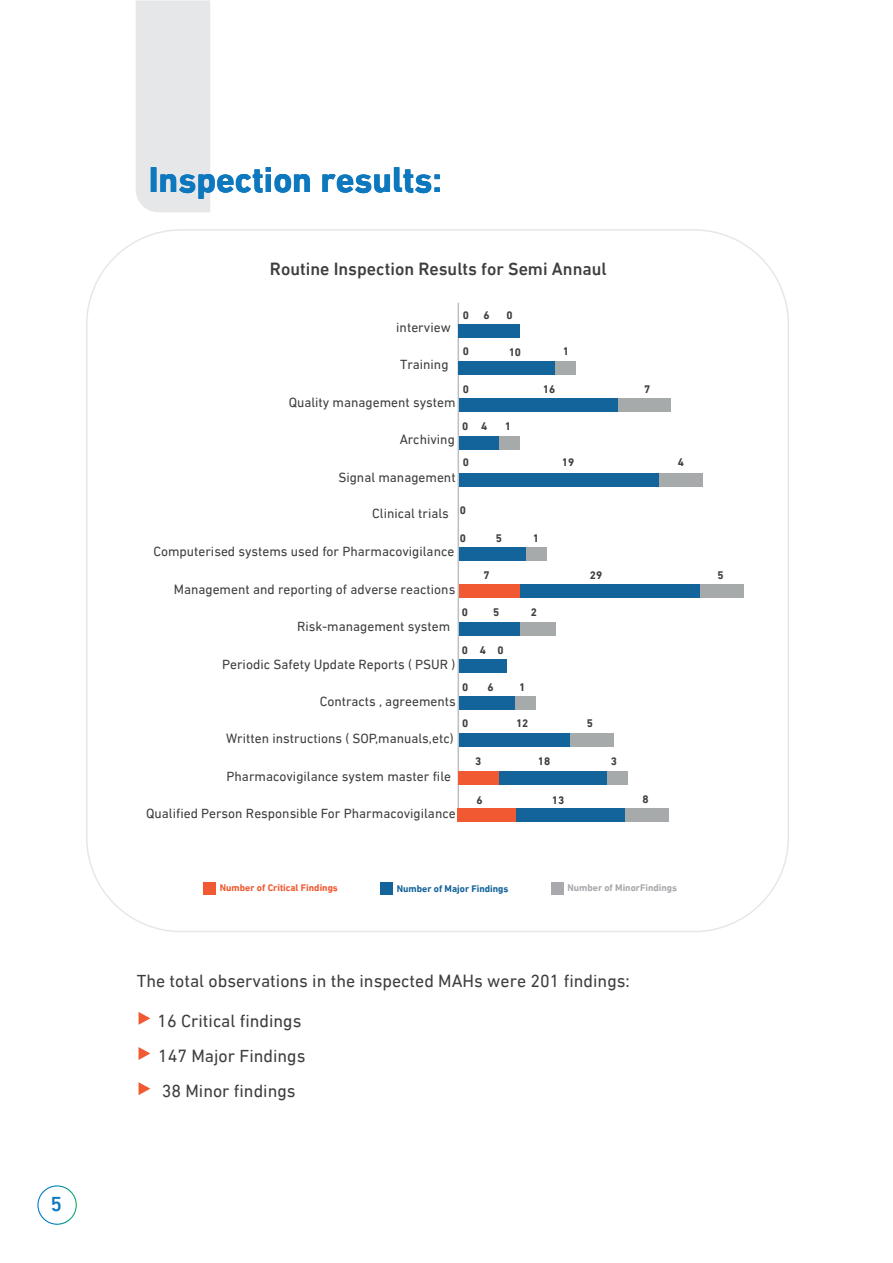
<style>
.page{position:relative;width:893px;height:1263px;background:#fff}
.page>*{position:absolute;margin:0;border:0;box-sizing:border-box;transform-origin:0 0}
.t1{font:700 36px "DIN Next LTW23";color:#0e78bf}
.t2{font:500 21px "DIN Next LTW23";color:#0e78bf}
.t3{font:18px/35.1px "DIN Next LTW23";color:#3e3e3f}
.t4{font:500 18px "DIN Next LTW23";color:#3e3e3f}
.t5{font:13.65px "DIN Next LTW23";color:#3e3e3f}
.t6{font:700 11.25px "DIN Next LTW23";color:#3e3e3f}
.t7{font:700 9.9px "DIN Next LTW23";color:#f05931}
.t8{font:700 9.9px "DIN Next LTW23";color:#13649a}
.t9{font:700 9.9px "DIN Next LTW23";color:#a8a9ad}
</style>
<div class="page">
<div style="left:136px;top:0;width:74px;height:212px;background:#e6e7e9"></div>
<div style="left:37px;top:1185px;width:40px;height:40px;border:1px solid #fff;border-radius:50%"></div>
<hr style="left:458px;top:303px;width:1px;height:518px;background:#939598">
<div style="left:458px;top:324px;width:62px;height:14px;background:#13649a"></div>
<div style="left:459px;top:436px;width:41px;height:13px;background:#13649a"></div>
<div style="left:459px;top:473px;width:200px;height:13px;background:#13649a"></div>
<div style="left:459px;top:547px;width:67px;height:14px;background:#13649a"></div>
<div style="left:520px;top:584px;width:184px;height:14px;background:#13649a"></div>
<div style="left:459px;top:622px;width:61px;height:13px;background:#13649a"></div>
<div style="left:459px;top:659px;width:48px;height:14px;background:#13649a"></div>
<div style="left:459px;top:696px;width:59px;height:14px;background:#13649a"></div>
<div style="left:459px;top:733px;width:112px;height:14px;background:#13649a"></div>
<div style="left:496px;top:771px;width:112px;height:13px;background:#13649a"></div>
<div style="left:515px;top:808px;width:112px;height:13px;background:#13649a"></div>
<div style="left:458px;top:361px;width:98px;height:14px;background:#13649a"></div>
<div style="left:556px;top:361px;width:20px;height:14px;background:#a7aaaa"></div>
<div style="left:659px;top:473px;width:44px;height:13px;background:#a7aaaa"></div>
<div style="left:700px;top:584px;width:43px;height:14px;background:#a7aaaa"></div>
<div style="left:625px;top:808px;width:44px;height:13px;background:#a7aaaa"></div>
<div style="left:570px;top:733px;width:44px;height:14px;background:#a7aaaa"></div>
<div style="left:500px;top:436px;width:20px;height:13px;background:#a7aaaa"></div>
<div style="left:526px;top:547px;width:20px;height:14px;background:#a7aaaa"></div>
<div style="left:607px;top:771px;width:20px;height:13px;background:#a7aaaa"></div>
<div style="left:516px;top:696px;width:20px;height:14px;background:#a7aaaa"></div>
<div style="left:520px;top:622px;width:36px;height:13px;background:#a7aaaa"></div>
<div style="left:459px;top:398px;width:158px;height:14px;background:#13649a"></div>
<div style="left:618px;top:398px;width:52px;height:14px;background:#a7aaaa"></div>
<div style="left:459px;top:584px;width:61px;height:14px;background:#f05931"></div>
<div style="left:458px;top:771px;width:40px;height:13px;background:#f05931"></div>
<div style="left:457px;top:808px;width:59px;height:13px;background:#f05931"></div>
<div style="left:203px;top:882px;width:13px;height:13px;background:#f05931"></div>
<div style="left:380px;top:882px;width:13px;height:13px;background:#13649a"></div>
<div style="left:551px;top:882px;width:12px;height:13px;background:#a8a9ad"></div>
<svg style="left:139px;top:1012px;width:11px;height:13px"></svg>
<svg style="left:139px;top:1047px;width:11px;height:13px"></svg>
<svg style="left:139px;top:1082px;width:11px;height:13px"></svg>
<h2 class="t2" style="left:51px;top:1191px;width:13px">5</h2>
<h1 class="t1" style="left:149px;top:158px;width:295px">Inspection results:</h1>
<h3 class="t4" style="left:270px;top:258px;width:338px">Routine Inspection Results for Semi Annaul</h3>
<p class="t6" style="left:463px;top:309px;width:8px">0</p>
<p class="t6" style="left:463px;top:345px;width:8px">0</p>
<p class="t6" style="left:463px;top:382px;width:8px">0</p>
<p class="t6" style="left:462px;top:419px;width:8px">0</p>
<p class="t6" style="left:463px;top:456px;width:8px">0</p>
<p class="t6" style="left:507px;top:309px;width:8px">0</p>
<p class="t6" style="left:483px;top:309px;width:8px">6</p>
<p class="t5" style="left:396px;top:319px;width:56px">interview</p>
<p class="t5" style="left:400px;top:357px;width:50px">Training</p>
<p class="t6" style="left:509px;top:345px;width:14px">10</p>
<p class="t6" style="left:563px;top:345px;width:8px">1</p>
<p class="t6" style="left:543px;top:382px;width:14px">16</p>
<p class="t5" style="left:289px;top:394px;width:168px">Quality management system</p>
<p class="t6" style="left:505px;top:419px;width:8px">1</p>
<p class="t6" style="left:481px;top:420px;width:8px">4</p>
<p class="t5" style="left:400px;top:432px;width:57px">Archiving</p>
<p class="t5" style="left:338px;top:469px;width:119px">Signal management</p>
<p class="t5" style="left:372px;top:505px;width:78px">Clinical trials</p>
<p class="t5" style="left:153px;top:544px;width:303px">Computerised systems used for Pharmacovigilance</p>
<p class="t5" style="left:174px;top:581px;width:283px">Management and reporting of adverse reactions</p>
<p class="t5" style="left:297px;top:619px;width:154px">Risk-management system</p>
<p class="t5" style="left:222px;top:656px;width:235px">Periodic Safety Update Reports ( PSUR )</p>
<p class="t5" style="left:320px;top:693px;width:137px">Contracts , agreements</p>
<p class="t5" style="left:226px;top:731px;width:229px">Written instructions ( SOP,manuals,etc)</p>
<p class="t5" style="left:227px;top:768px;width:226px">Pharmacovigilance system master file</p>
<p class="t5" style="left:146px;top:806px;width:311px">Qualified Person Responsible For Pharmacovigilance</p>
<p class="t6" style="left:562px;top:456px;width:14px">19</p>
<p class="t6" style="left:460px;top:504px;width:8px">0</p>
<p class="t6" style="left:460px;top:531px;width:8px">0</p>
<p class="t6" style="left:533px;top:531px;width:8px">1</p>
<p class="t6" style="left:496px;top:531px;width:8px">5</p>
<p class="t6" style="left:483px;top:569px;width:8px">7</p>
<p class="t6" style="left:590px;top:569px;width:14px">29</p>
<p class="t6" style="left:531px;top:606px;width:8px">2</p>
<p class="t6" style="left:462px;top:606px;width:8px">0</p>
<p class="t6" style="left:462px;top:643px;width:8px">0</p>
<p class="t6" style="left:498px;top:643px;width:8px">0</p>
<p class="t6" style="left:462px;top:680px;width:8px">0</p>
<p class="t6" style="left:462px;top:716px;width:8px">0</p>
<p class="t6" style="left:493px;top:606px;width:8px">5</p>
<p class="t6" style="left:480px;top:643px;width:8px">4</p>
<p class="t6" style="left:519px;top:680px;width:8px">1</p>
<p class="t6" style="left:487px;top:680px;width:8px">6</p>
<p class="t6" style="left:516px;top:716px;width:14px">12</p>
<p class="t6" style="left:587px;top:716px;width:8px">5</p>
<p class="t6" style="left:475px;top:755px;width:8px">3</p>
<p class="t6" style="left:611px;top:755px;width:8px">3</p>
<p class="t6" style="left:538px;top:755px;width:14px">18</p>
<p class="t6" style="left:552px;top:793px;width:14px">13</p>
<p class="t6" style="left:477px;top:793px;width:8px">6</p>
<p class="t6" style="left:644px;top:382px;width:8px">7</p>
<p class="t6" style="left:642px;top:793px;width:8px">8</p>
<p class="t6" style="left:678px;top:456px;width:8px">4</p>
<p class="t7" style="left:220px;top:882px;width:120px">Number of Critical Findings</p>
<p class="t8" style="left:397px;top:882px;width:113px">Number of Major Findings</p>
<p class="t9" style="left:567px;top:882px;width:111px">Number of MinorFindings</p>
<h3 class="t3" style="left:137px;top:963px;width:495px">The total observations in the inspected MAHs were 201 findings:</h3>
<h3 class="t3" style="left:157px;top:1003px;width:149px">16 Critical findings<br>147 Major Findings<br>38 Minor findings</h3>
<p class="t6" style="left:718px;top:569px;width:8px">5</p>
</div>
